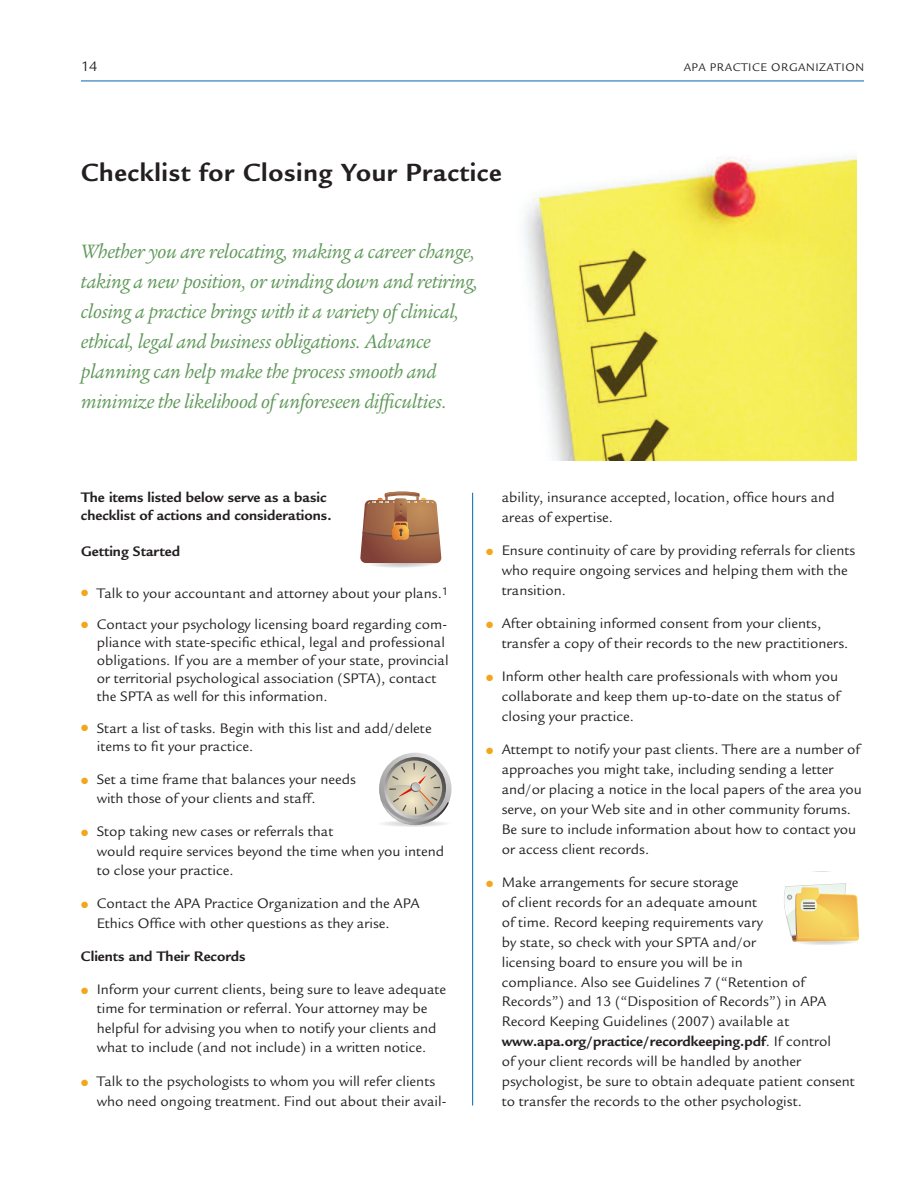
<style>
.page{position:relative;width:918px;height:1188px;background:#fff}
.page>*{position:absolute;margin:0;border:0;box-sizing:border-box;transform-origin:0 0}
.t1{font:700 27px "Legacy Sans Std";letter-spacing:.025em;color:#231f20}
.t2{font:italic 21px/30px "Legacy Serif";letter-spacing:-.01em;color:#5f9859}
.t3{font:15px/19.8px "Legacy Sans Std";color:#231f20}
.t4{font:700 15px/18px "Legacy Sans Std";color:#231f20}
.t5{font:12px "Legacy Sans Std";letter-spacing:.05em;color:#231f20}
.s1{color:#f3a61d}
.s2{font-weight:700}
</style>
<div class="page">
<img style="left:524px;top:156px;width:332px;height:305px">
<hr style="left:81px;top:81px;width:783px;height:1px;background:#0166b3">
<hr style="left:472px;top:493px;width:1px;height:613px;background:#0166b3">
<svg style="left:379px;top:753px;width:73px;height:72px"></svg>
<svg style="left:384px;top:757px;width:62px;height:62px"></svg>
<svg style="left:379px;top:761px;width:72px;height:66px;background:#c7c1b5"></svg>
<svg style="left:784px;top:883px;width:75px;height:62px"></svg>
<svg style="left:360px;top:491px;width:81px;height:77px;background:#b3846a"></svg>
<p class="t3" style="left:81px;top:58px;width:18px">14</p>
<p class="t5" style="left:684px;top:63px;width:182px">APA PRACTICE ORGANIZATION</p>
<h1 class="t1" style="left:81px;top:162px;width:422px">Checklist for Closing Your Practice</h1>
<p class="t2" style="left:81px;top:238px;width:399px">Whether you are relocating, making a career change, taking a new position, or winding down and retiring, closing a practice brings with it a variety of clinical, ethical, legal and business obligations. Advance planning can help make the process smooth and minimize the likelihood of unforeseen difficulties.</p>
<p class="t4" style="left:81px;top:489px;width:252px">The items listed below serve as a basic checklist of actions and considerations.</p>
<p class="t4" style="left:81px;top:543px;width:101px">Getting Started</p>
<p class="t3" style="left:81px;top:585px;width:369px"><span class="s1">●</span> Talk to your accountant and attorney about your plans.<sup>1</sup></p>
<p class="t3" style="left:97px;top:617px;width:353px;line-height:18px;text-indent:-16px"><span class="s1">●</span> Contact your psychology licensing board regarding com&shy;pliance with state-specific ethical, legal and professional obligations. If you are a member of your state, provincial or territorial psychological association (SPTA), contact the SPTA as well for this information.</p>
<p class="t3" style="left:97px;top:721px;width:336px;line-height:18px;text-indent:-16px"><span class="s1">●</span> Start a list of tasks. Begin with this list and add/delete items to fit your practice.</p>
<p class="t3" style="left:97px;top:771px;width:261px;text-indent:-16px"><span class="s1">●</span> Set a time frame that balances your needs with those of your clients and staff.</p>
<p class="t3" style="left:97px;top:823px;width:349px;text-indent:-16px"><span class="s1">●</span> Stop taking new cases or referrals that<br>would require services beyond the time when you intend to close your practice.</p>
<p class="t3" style="left:97px;top:895px;width:324px;text-indent:-16px"><span class="s1">●</span> Contact the APA Practice Organization and the APA<br>Ethics Office with other questions as they arise.</p>
<p class="t4" style="left:81px;top:949px;width:166px">Clients and Their Records</p>
<p class="t3" style="left:81px;top:981px;width:367px;text-align:center"><span class="s1">●</span> Inform your current clients, being sure to leave adequate time for termination or referral. Your attorney may be helpful for advising you when to notify your clients and what to include (and not include) in a written notice.</p>
<p class="t3" style="left:97px;top:1073px;width:351px;text-indent:-16px"><span class="s1">●</span> Talk to the psychologists to whom you will refer clients who need ongoing treatment. Find out about their avail-</p>
<p class="t3" style="left:502px;top:488px;width:334px">ability, insurance accepted, location, office hours and areas of expertise.</p>
<p class="t3" style="left:502px;top:542px;width:355px;text-indent:-16px"><span class="s1">●</span> Ensure continuity of care by providing referrals for clients who require ongoing services and helping them with the transition.</p>
<p class="t3" style="left:502px;top:615px;width:348px;text-indent:-16px"><span class="s1">●</span> After obtaining informed consent from your clients, transfer a copy of their records to the new practitioners.</p>
<p class="t3" style="left:502px;top:668px;width:340px;text-indent:-16px"><span class="s1">●</span> Inform other health care professionals with whom you collaborate and keep them up-to-date on the status of closing your practice.</p>
<p class="t3" style="left:502px;top:741px;width:362px;text-indent:-16px"><span class="s1">●</span> Attempt to notify your past clients. There are a number of approaches you might take, including sending a letter and/or placing a notice in the local papers of the area you serve, on your Web site and in other community forums.<br>Be sure to include information about how to contact you or access client records.</p>
<p class="t3" style="left:502px;top:874px;width:355px;text-indent:-16px"><span class="s1">●</span> Make arrangements for secure storage<br>of client records for an adequate amount<br>of time. Record keeping requirements vary<br>by state, so check with your SPTA and/or<br>licensing board to ensure you will be in<br>compliance. Also see Guidelines 7 (“Retention of Records”) and 13 (“Disposition of Records”) in APA Record Keeping Guidelines (2007) available at <span class="s2">www.apa.org/practice/recordkeeping.pdf</span>. If control<br>of your client records will be handled by another psychologist, be sure to obtain adequate patient consent to transfer the records to the other psychologist.</p>
</div>
